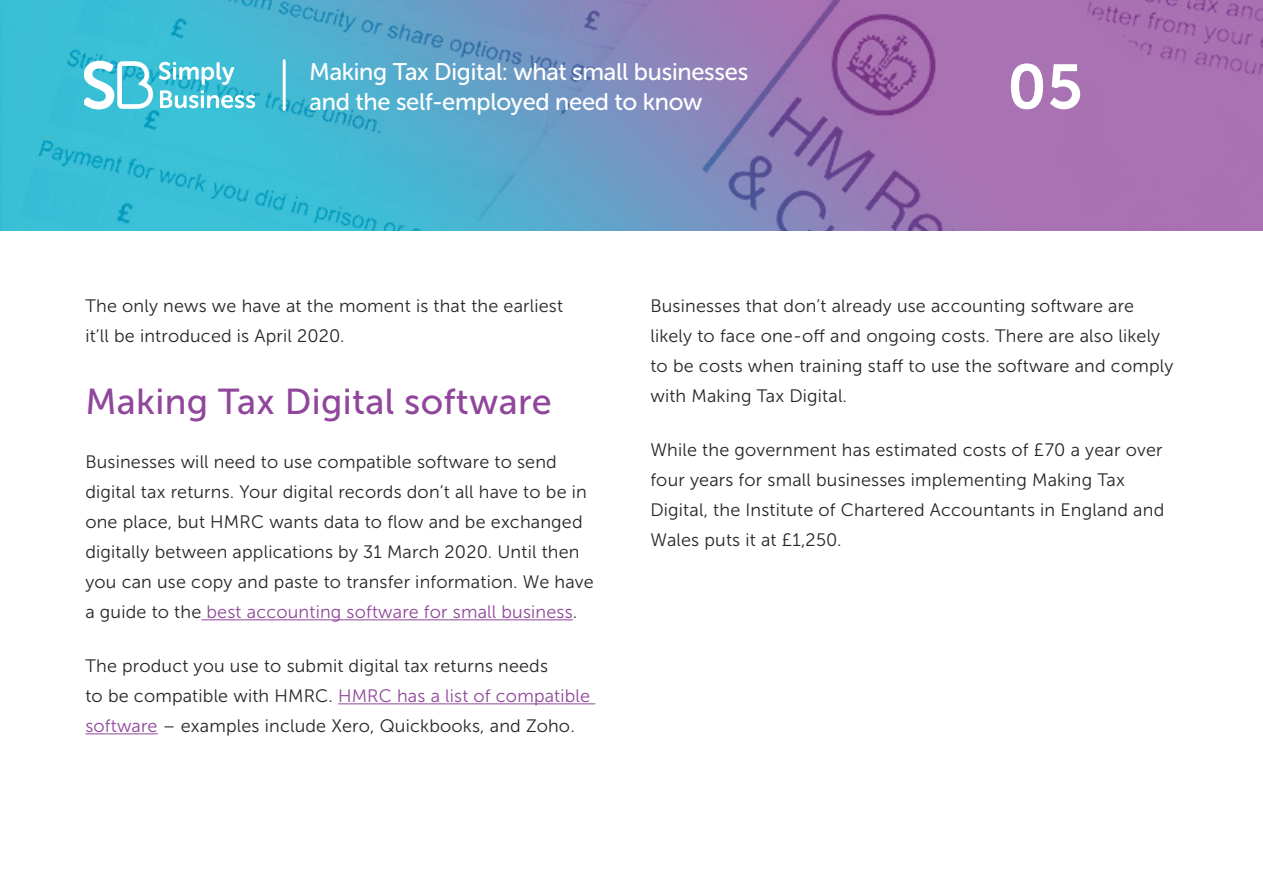
<style>
.page{position:relative;width:1263px;height:893px;background:#fff}
.page>*{position:absolute;margin:0;border:0;box-sizing:border-box;transform-origin:0 0}
.t1{font:62.55px "Museo Sans 700";color:#fff}
.t2{font:36px "Museo Sans 500";letter-spacing:.01em;color:#90479b}
.t3{font:24px/30px "Museo Sans Rounded 500";letter-spacing:-.01em;color:#fff}
.t4{font:18px/30px "Museo Sans 300";letter-spacing:.01em;color:#262626}
.s1{color:#90479b}
</style>
<div class="page">
<img style="left:0;top:0;width:1263px;height:230px">
<hr style="left:201px;top:619px;width:372px;height:1px;background:#90479b">
<hr style="left:338px;top:703px;width:257px;height:1px;background:#90479b">
<hr style="left:85px;top:733px;width:73px;height:1px;background:#90479b">
<svg style="left:159px;top:62px;width:95px;height:46px"></svg>
<svg style="left:85px;top:61px;width:68px;height:48px"></svg>
<hr style="left:283px;top:61px;width:3px;height:48px;background:#fff">
<h3 class="t3" style="left:310px;top:57px;width:440px">Making Tax Digital: what small businesses and the self-employed need to know</h3>
<h1 class="t1" style="left:1007px;top:52px;width:77px">05</h1>
<p class="t4" style="left:85px;top:291px;width:479px">The only news we have at the moment is that the earliest it’ll be introduced is April 2020.</p>
<h2 class="t2" style="left:85px;top:382px;width:468px">Making Tax Digital software</h2>
<p class="t4" style="left:85px;top:447px;width:510px">Businesses will need to use compatible software to send digital tax returns. Your digital records don’t all have to be in one place, but HMRC wants data to flow and be exchanged digitally between applications by 31 March 2020. Until then you can use copy and paste to transfer information. We have a guide to the <span class="s1">best accounting software for small business</span>.</p>
<p class="t4" style="left:85px;top:651px;width:506px">The product you use to submit digital tax returns needs<br>to be compatible with HMRC. <span class="s1">HMRC has a list of compatible software</span> – examples include Xero, Quickbooks, and Zoho.</p>
<p class="t4" style="left:650px;top:291px;width:524px">Businesses that don’t already use accounting software are likely to face one-off and ongoing costs. There are also likely to be costs when training staff to use the software and comply with Making Tax Digital.</p>
<p class="t4" style="left:650px;top:435px;width:515px">While the government has estimated costs of £70 a year over four years for small businesses implementing Making Tax Digital, the Institute of Chartered Accountants in England and Wales puts it at £1,250.</p>
</div>
